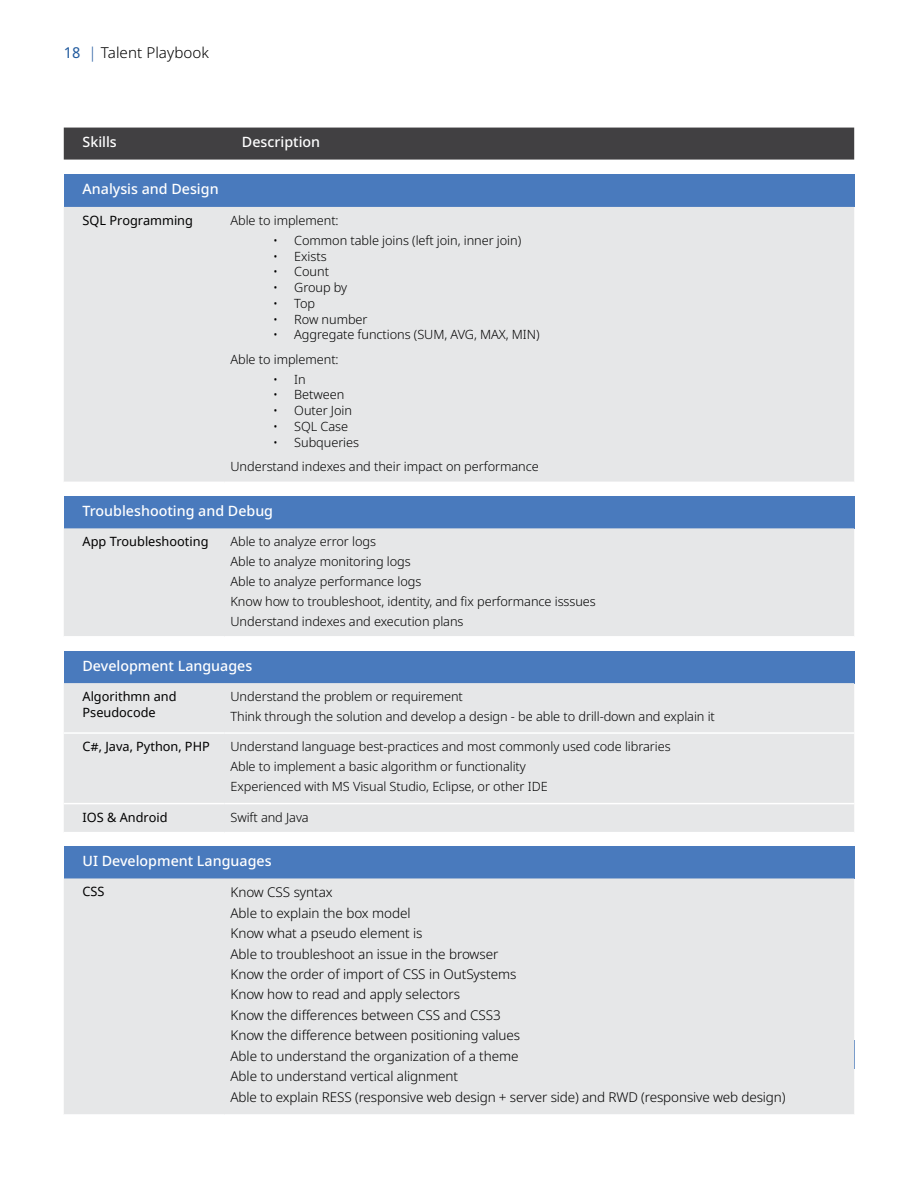
<style>
.page{position:relative;width:918px;height:1188px;background:#fff}
.page>*{position:absolute;margin:0;border:0;box-sizing:border-box;transform-origin:0 0}
.t1{font:300 15px "Noto Sans";letter-spacing:.005em;color:#000}
.t2{font:500 14.25px "Noto Sans";color:#fff}
.t3{font:300 13.5px/20.4px "Noto Sans";letter-spacing:-.005em;color:#000}
.t4{font:300 12.75px/20px "Noto Sans";letter-spacing:-.005em;color:#000}
.t5{font:12.75px/15.8px "Noto Sans";color:#000}
.s1{font-weight:400;color:#215a9e}
.s2{color:#215a9e}
</style>
<div class="page">
<div style="left:64px;top:128px;width:790px;height:32px;background:#414042"></div>
<div style="left:64px;top:175px;width:790px;height:32px;background:#497abd"></div>
<div style="left:64px;top:207px;width:790px;height:275px;background:#e6e7e8"></div>
<div style="left:64px;top:496px;width:790px;height:32px;background:#497abd"></div>
<div style="left:64px;top:528px;width:790px;height:108px;background:#e6e7e8"></div>
<div style="left:64px;top:651px;width:790px;height:32px;background:#497abd"></div>
<div style="left:64px;top:683px;width:790px;height:49px;background:#e6e7e8"></div>
<div style="left:64px;top:734px;width:790px;height:69px;background:#e6e7e8"></div>
<div style="left:64px;top:804px;width:790px;height:28px;background:#e6e7e8"></div>
<div style="left:64px;top:846px;width:790px;height:32px;background:#497abd"></div>
<div style="left:64px;top:878px;width:790px;height:236px;background:#e6e7e8"></div>
<p class="t1" style="left:64px;top:42px;width:147px"><span class="s1">18</span> <span class="s2">|</span> Talent Playbook</p>
<p class="t2" style="left:83px;top:132px;width:36px">Skills</p>
<p class="t2" style="left:242px;top:132px;width:80px">Description</p>
<p class="t2" style="left:83px;top:179px;width:138px">Analysis and Design</p>
<p class="t5" style="left:83px;top:213px;width:112px">SQL Programming</p>
<p class="t4" style="left:230px;top:211px;width:110px">Able to implement:</p>
<p class="t4" style="left:273px;top:231px;width:250px">• Common table joins (left join, inner join)</p>
<p class="t4" style="left:273px;top:246px;width:55px">• Exists</p>
<p class="t4" style="left:273px;top:262px;width:57px">• Count</p>
<p class="t4" style="left:273px;top:278px;width:76px">• Group by</p>
<p class="t4" style="left:273px;top:294px;width:44px">• Top</p>
<p class="t4" style="left:273px;top:309px;width:96px">• Row number</p>
<p class="t4" style="left:230px;top:323px;width:311px;line-height:24.3px;text-indent:43px">• Aggregate functions (SUM, AVG, MAX, MIN)<br>Able to implement:</p>
<p class="t4" style="left:273px;top:369px;width:34px">• In</p>
<p class="t4" style="left:273px;top:385px;width:73px">• Between</p>
<p class="t4" style="left:273px;top:401px;width:81px">• Outer Join</p>
<p class="t4" style="left:273px;top:416px;width:77px">• SQL Case</p>
<p class="t4" style="left:230px;top:430px;width:310px;line-height:24.3px;text-indent:43px">• Subqueries<br>Understand indexes and their impact on performance</p>
<p class="t2" style="left:83px;top:501px;width:192px">Troubleshooting and Debug</p>
<p class="t5" style="left:83px;top:534px;width:128px">App Troubleshooting</p>
<p class="t4" style="left:230px;top:532px;width:367px">Able to analyze error logs<br>Able to analyze monitoring logs<br>Able to analyze performance logs<br>Know how to troubleshoot, identity, and fix performance isssues Understand indexes and execution plans</p>
<p class="t2" style="left:83px;top:655px;width:171px">Development Languages</p>
<p class="t5" style="left:83px;top:689px;width:96px">Algorithmn and<br>Pseudocode</p>
<p class="t4" style="left:230px;top:687px;width:486px">Understand the problem or requirement<br>Think through the solution and develop a design - be able to drill-down and explain it</p>
<p class="t5" style="left:83px;top:739px;width:129px">C#, Java, Python, PHP</p>
<p class="t4" style="left:230px;top:737px;width:442px">Understand language best-practices and most commonly used code libraries<br>Able to implement a basic algorithm or functionality<br>Experienced with MS Visual Studio, Eclipse, or other IDE</p>
<p class="t5" style="left:83px;top:809px;width:87px">IOS &amp; Android</p>
<p class="t4" style="left:230px;top:807px;width:80px">Swift and Java</p>
<p class="t2" style="left:83px;top:851px;width:191px">UI Development Languages</p>
<p class="t5" style="left:83px;top:884px;width:24px">CSS</p>
<p class="t3" style="left:231px;top:882px;width:557px">Know CSS syntax<br>Able to explain the box model<br>Know what a pseudo element is<br>Able to troubleshoot an issue in the browser<br>Know the order of import of CSS in OutSystems<br>Know how to read and apply selectors<br>Know the differences between CSS and CSS3<br>Know the difference between positioning values<br>Able to understand the organization of a theme<br>Able to understand vertical alignment<br>Able to explain RESS (responsive web design + server side) and RWD (responsive web design)</p>
</div>
